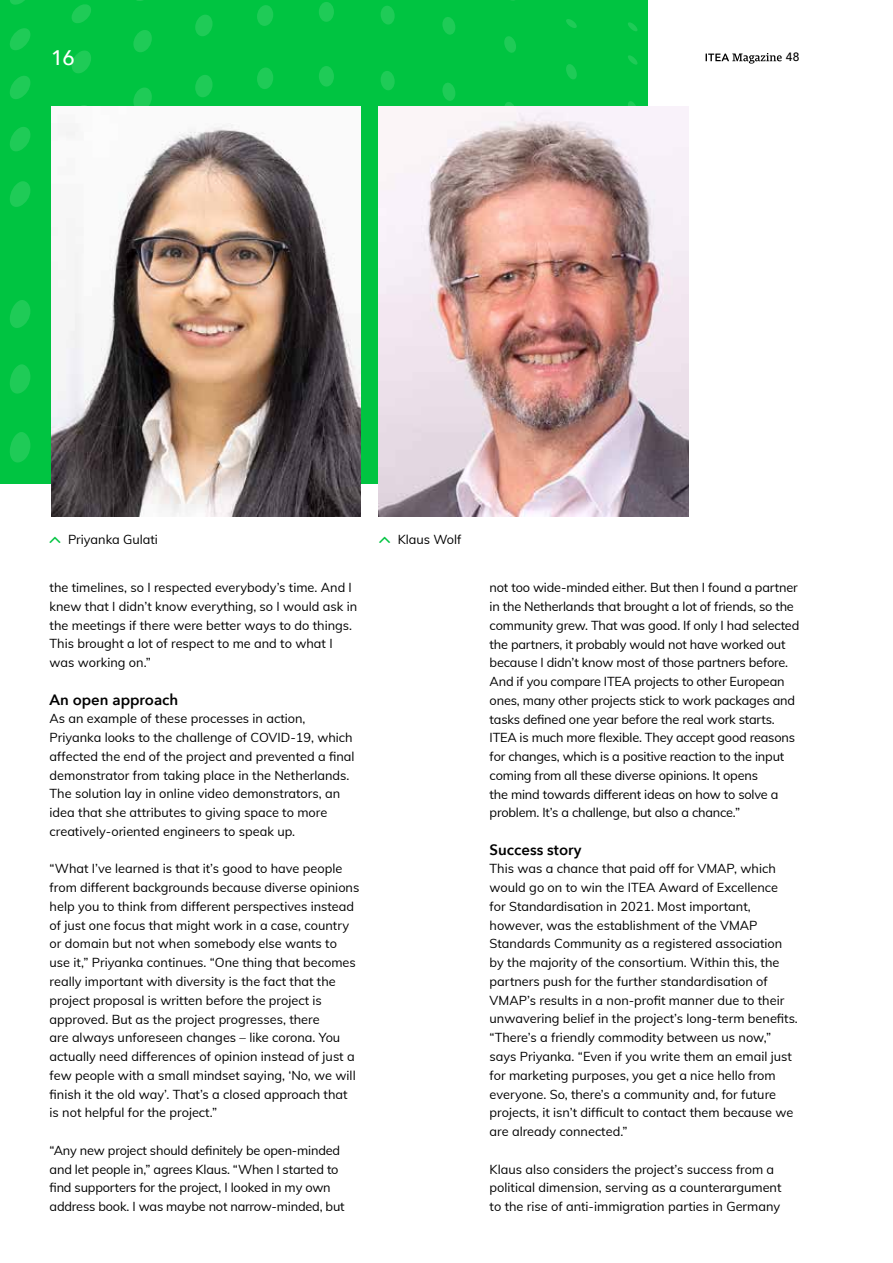
<style>
.page{position:relative;width:893px;height:1263px;background:#fff}
.page>*{position:absolute;margin:0;border:0;box-sizing:border-box;transform-origin:0 0}
.t1{font:500 21px "Avenir";color:#fff}
.t2{font:600 15px "Avenir Next";color:#000}
.t3{font:12.75px/18.8px "Muli";color:#000}
.t4{font:500 12px "Avenir";color:#000}
</style>
<div class="page">
<div style="left:0;top:0;width:647px;height:484px;background:#00c441"></div>
<svg style="left:10px;top:0;width:15px;height:5px"></svg>
<svg style="left:628px;top:22px;width:9px;height:9px"></svg>
<svg style="left:72px;top:4px;width:19px;height:19px"></svg>
<svg style="left:10px;top:28px;width:20px;height:22px"></svg>
<svg style="left:628px;top:55px;width:9px;height:10px"></svg>
<svg style="left:566px;top:19px;width:11px;height:9px"></svg>
<svg style="left:72px;top:50px;width:19px;height:23px"></svg>
<svg style="left:10px;top:76px;width:21px;height:23px"></svg>
<svg style="left:195px;top:15px;width:18px;height:21px"></svg>
<svg style="left:257px;top:5px;width:16px;height:21px"></svg>
<svg style="left:133px;top:30px;width:19px;height:22px"></svg>
<div style="left:319px;top:2px;width:15px;height:20px;background:#1fcb57;border-radius:50%"></div>
<svg style="left:628px;top:101px;width:8px;height:5px"></svg>
<div style="left:381px;top:5px;width:14px;height:20px;background:#1fcb57;border-radius:50%"></div>
<svg style="left:442px;top:17px;width:13px;height:18px"></svg>
<svg style="left:566px;top:64px;width:11px;height:16px"></svg>
<svg style="left:504px;top:36px;width:12px;height:17px"></svg>
<svg style="left:10px;top:127px;width:21px;height:25px"></svg>
<svg style="left:195px;top:75px;width:18px;height:22px"></svg>
<div style="left:257px;top:67px;width:16px;height:22px;background:#1fcb57;border-radius:50%"></div>
<svg style="left:133px;top:87px;width:19px;height:19px"></svg>
<div style="left:319px;top:66px;width:15px;height:21px;background:#1fcb57;border-radius:50%"></div>
<svg style="left:381px;top:71px;width:14px;height:19px"></svg>
<svg style="left:442px;top:83px;width:13px;height:18px"></svg>
<svg style="left:505px;top:102px;width:9px;height:4px"></svg>
<svg style="left:10px;top:181px;width:20px;height:26px"></svg>
<svg style="left:10px;top:300px;width:20px;height:28px"></svg>
<svg style="left:10px;top:364px;width:20px;height:30px"></svg>
<svg style="left:10px;top:432px;width:20px;height:31px"></svg>
<img style="left:378px;top:106px;width:310px;height:411px">
<img style="left:51px;top:106px;width:310px;height:411px">
<svg style="left:706px;top:53px;width:76px;height:11px"></svg>
<h1 class="t1" style="left:51px;top:39px;width:25px">16</h1>
<p class="t4" style="left:786px;top:47px;width:15px">48</p>
<p class="t3" style="left:68px;top:529px;width:91px">Priyanka Gulati</p>
<p class="t3" style="left:398px;top:530px;width:65px">Klaus Wolf</p>
<p class="t3" style="left:50px;top:577px;width:309px">the timelines, so I respected everybody’s time. And I knew that I didn’t know everything, so I would ask in the meetings if there were better ways to do things.<br>This brought a lot of respect to me and to what I was working on.”</p>
<p class="t2" style="left:50px;top:686px;width:130px">An open approach</p>
<p class="t3" style="left:50px;top:709px;width:306px">As an example of these processes in action, Priyanka looks to the challenge of COVID-19, which affected the end of the project and prevented a final demonstrator from taking place in the Netherlands.<br>The solution lay in online video demonstrators, an idea that she attributes to giving space to more creatively-oriented engineers to speak up.</p>
<p class="t3" style="left:50px;top:859px;width:311px">“What I’ve learned is that it’s good to have people from different backgrounds because diverse opinions help you to think from different perspectives instead of just one focus that might work in a case, country or domain but not when somebody else wants to use it,” Priyanka continues. “One thing that becomes really important with diversity is the fact that the project proposal is written before the project is approved. But as the project progresses, there<br>are always unforeseen changes – like corona. You actually need differences of opinion instead of just a few people with a small mindset saying, ‘No, we will finish it the old way’. That’s a closed approach that is not helpful for the project.”</p>
<p class="t3" style="left:50px;top:1140px;width:297px">“Any new project should definitely be open-minded and let people in,” agrees Klaus. “When I started to find supporters for the project, I looked in my own address book. I was maybe not narrow-minded, but</p>
<p class="t3" style="left:490px;top:578px;width:311px">not too wide-minded either. But then I found a partner in the Netherlands that brought a lot of friends, so the community grew. That was good. If only I had selected the partners, it probably would not have worked out because I didn’t know most of those partners before.<br>And if you compare ITEA projects to other European ones, many other projects stick to work packages and tasks defined one year before the real work starts.<br>ITEA is much more flexible. They accept good reasons for changes, which is a positive reaction to the input coming from all these diverse opinions. It opens<br>the mind towards different ideas on how to solve a problem. It’s a challenge, but also a chance.”</p>
<p class="t2" style="left:490px;top:836px;width:93px">Success story</p>
<p class="t3" style="left:490px;top:859px;width:310px">This was a chance that paid off for VMAP, which would go on to win the ITEA Award of Excellence<br>for Standardisation in 2021. Most important, however, was the establishment of the VMAP Standards Community as a registered association by the majority of the consortium. Within this, the partners push for the further standardisation of VMAP’s results in a non-profit manner due to their unwavering belief in the project’s long-term benefits. “There’s a friendly commodity between us now,” says Priyanka. “Even if you write them an email just for marketing purposes, you get a nice hello from everyone. So, there’s a community and, for future projects, it isn’t difficult to contact them because we are already connected.”</p>
<p class="t3" style="left:490px;top:1159px;width:293px">Klaus also considers the project’s success from a political dimension, serving as a counterargument to the rise of anti-immigration parties in Germany</p>
</div>
